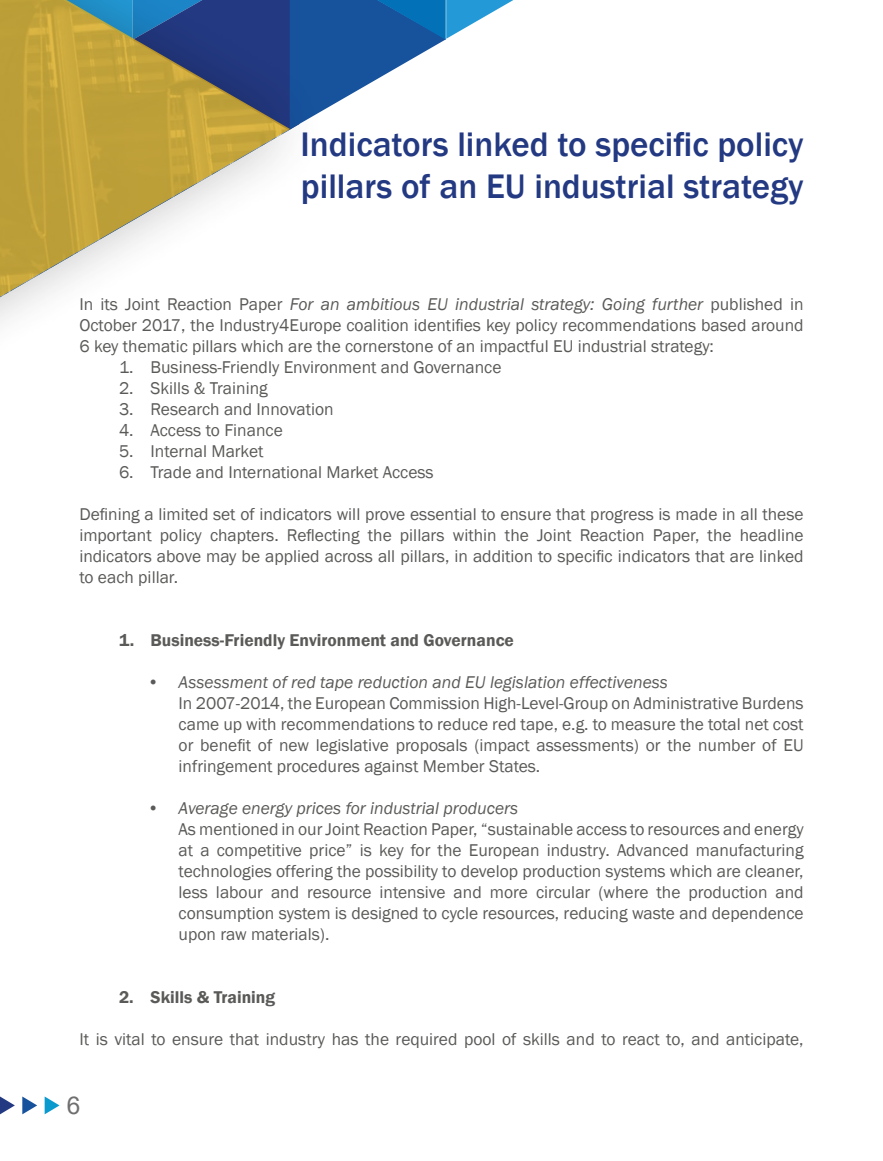
<style>
.page{position:relative;width:883px;height:1161px;background:#fff}
.page>*{position:absolute;margin:0;border:0;box-sizing:border-box;transform-origin:0 0}
.t1{font:500 35px/42px "Franklin Gothic";color:#233982}
.t2{font:24.5px "Arial";color:#706f6f}
.t3{font:17.5px/21px "Franklin Gothic";color:#5a5a58;text-align:justify}
.t4{font:italic 17.5px "Franklin Gothic";color:#5a5a58}
.t5{font:600 17.5px "Franklin Gothic";color:#5a5a58}
.s1{font-style:italic}
</style>
<div class="page">
<svg style="left:0;top:1096px;width:15px;height:19px"></svg>
<svg style="left:22px;top:1096px;width:15px;height:18px"></svg>
<svg style="left:45px;top:1096px;width:15px;height:18px"></svg>
<svg style="left:0;top:0;width:290px;height:323px"></svg>
<svg style="left:63px;top:0;width:450px;height:130px"></svg>
<h1 class="t1" style="left:301px;top:124px;width:505px">Indicators linked to specific policy pillars of an EU industrial strategy</h1>
<p class="t3" style="left:79px;top:294px;width:726px">In its Joint Reaction Paper <span class="s1">For an ambitious EU industrial strategy: Going further</span> published in October 2017, the Industry4Europe coalition identifies key policy recommendations based around 6 key thematic pillars which are the cornerstone of an impactful EU industrial strategy:</p>
<p class="t3" style="left:119px;top:357px;width:384px">1. Business-Friendly Environment and Governance</p>
<p class="t3" style="left:119px;top:378px;width:150px">2. Skills &amp; Training</p>
<p class="t3" style="left:119px;top:399px;width:216px">3. Research and Innovation</p>
<p class="t3" style="left:119px;top:420px;width:165px">4. Access to Finance</p>
<p class="t3" style="left:119px;top:441px;width:146px">5. Internal Market</p>
<p class="t3" style="left:119px;top:462px;width:316px">6. Trade and International Market Access</p>
<p class="t3" style="left:79px;top:504px;width:726px">Defining a limited set of indicators will prove essential to ensure that progress is made in all these important policy chapters. Reflecting the pillars within the Joint Reaction Paper, the headline indicators above may be applied across all pillars, in addition to specific indicators that are linked to each pillar.</p>
<p class="t5" style="left:119px;top:629px;width:396px">1. Business-Friendly Environment and Governance</p>
<p class="t4" style="left:147px;top:671px;width:522px">• Assessment of red tape reduction and EU legislation effectiveness</p>
<p class="t3" style="left:179px;top:693px;width:627px">In 2007-2014, the European Commission High-Level-Group on Administrative Burdens came up with recommendations to reduce red tape, e.g. to measure the total net cost or benefit of new legislative proposals (impact assessments) or the number of EU infringement procedures against Member States.</p>
<p class="t4" style="left:147px;top:797px;width:373px">• Average energy prices for industrial producers</p>
<p class="t3" style="left:179px;top:819px;width:627px">As mentioned in our Joint Reaction Paper, “sustainable access to resources and energy at a competitive price” is key for the European industry. Advanced manufacturing technologies offering the possibility to develop production systems which are cleaner, less labour and resource intensive and more circular (where the production and consumption system is designed to cycle resources, reducing waste and dependence upon raw materials).</p>
<p class="t5" style="left:119px;top:986px;width:158px">2. Skills &amp; Training</p>
<p class="t3" style="left:79px;top:1029px;width:726px">It is vital to ensure that industry has the required pool of skills and to react to, and anticipate,</p>
<h2 class="t2" style="left:67px;top:1089px;width:15px">6</h2>
</div>
